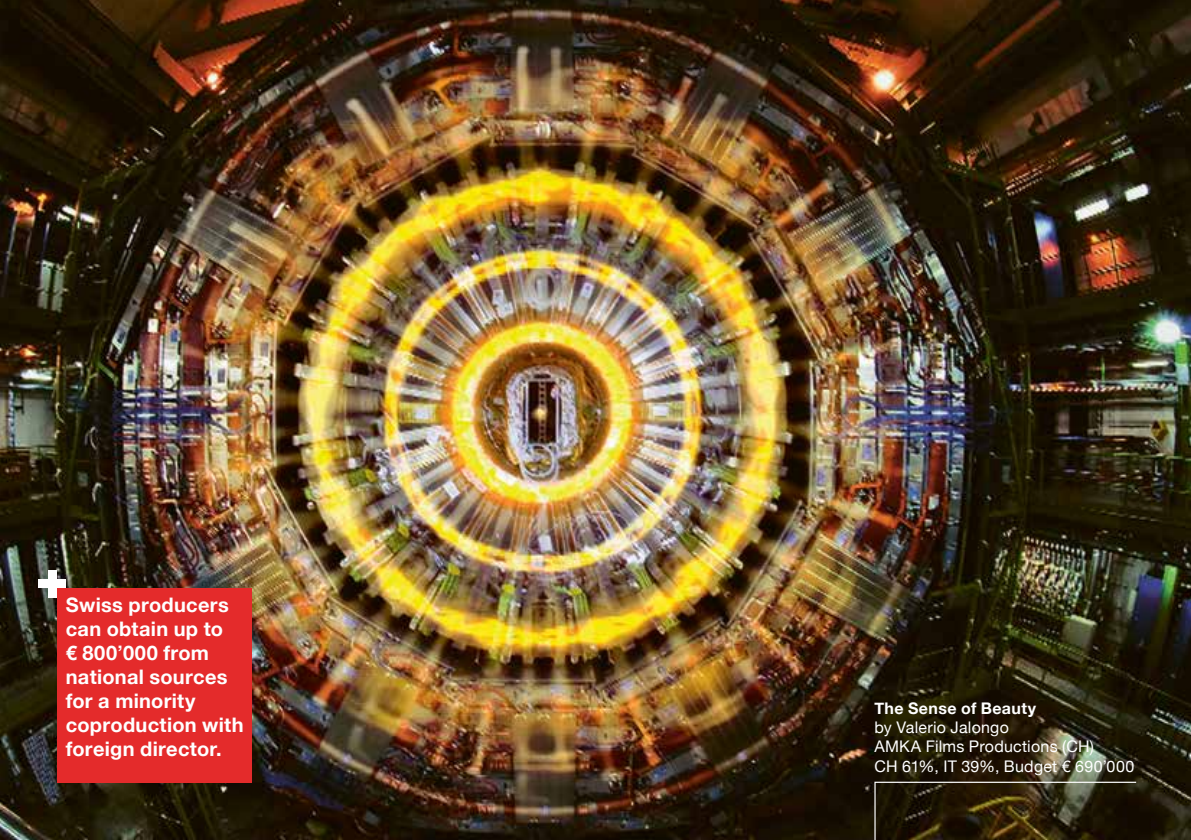
<style>
.page{position:relative;width:1191px;height:840px;background:#fff}
.page>*{position:absolute;margin:0;border:0;box-sizing:border-box;transform-origin:0 0}
.t1{font:700 20px/24px "Helvetica Neue";letter-spacing:.015em;color:#fff}
.t2{font:16px/19.2px "Helvetica Neue";letter-spacing:.015em;color:#fff}
.t3{font:700 16px "Helvetica Neue";letter-spacing:.025em;color:#fff}
</style>
<div class="page">
<img style="left:0;top:0;width:1191px;height:839px">
<svg style="left:874px;top:780px;width:263px;height:59px"></svg>
<div style="left:57px;top:588px;width:194px;height:194px;background:#e42b2b"></div>
<div style="left:48px;top:569px;width:9px;height:28px;background:#fff"></div>
<div style="left:38px;top:579px;width:28px;height:9px;background:#fff"></div>
<p class="t1" style="left:66px;top:593px;width:179px">Swiss producers can obtain up to<br>€ 800ʼ000 from national sources for a minority coproduction with foreign director.</p>
<p class="t3" style="left:874px;top:695px;width:163px">The Sense of Beauty</p>
<p class="t2" style="left:874px;top:718px;width:261px">by Valerio Jalongo<br>AMKA Films Productions (CH)<br>CH 61%, IT 39%, Budget € 690ʼ000</p>
</div>
